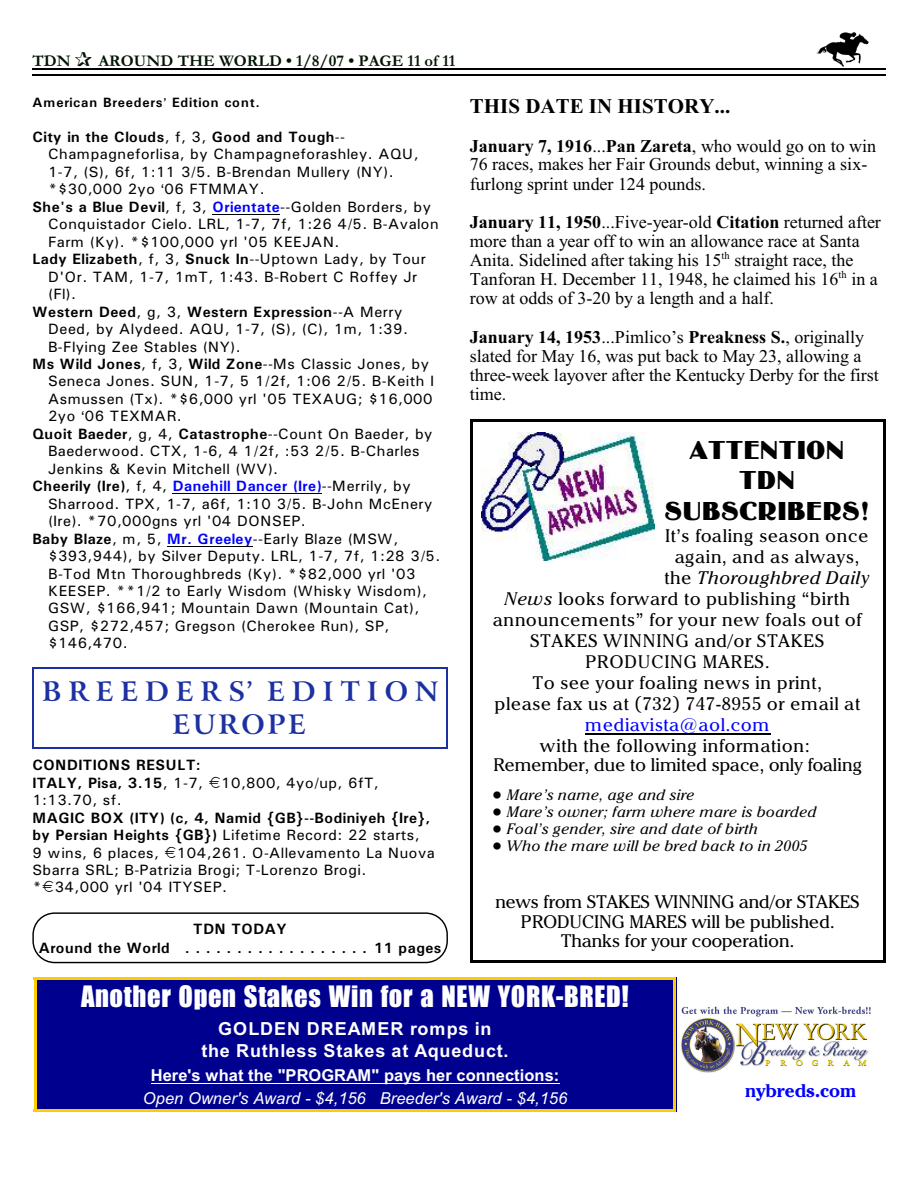
<style>
.page{position:relative;width:918px;height:1188px;background:#fff}
.page>*{position:absolute;margin:0;border:0;box-sizing:border-box;transform-origin:0 0}
.t1{font:30px "Billboard";letter-spacing:.02em;color:#fff}
.t2{font:27px/30.6px "Binner D";letter-spacing:.035em;color:#000;text-align:center}
.t3{font:700 27px/33.3px "Arrus BT";letter-spacing:.25em;color:#1c30a1;text-align:center}
.t4{font:700 21px "Times New Roman";color:#000}
.t5{font:18px/19px "Times New Roman";color:#000}
.t6{font:18px/19.5px "Chelthm ITC Bk BT";color:#000;text-align:center}
.t7{font:18px "Chelthm ITC Bk BT";letter-spacing:.045em;color:#000}
.t8{font:18px "Chelthm ITC Bk BT";letter-spacing:.025em;color:#000}
.t9{font:700 18px/21.8px "Arial";letter-spacing:.045em;color:#fff;text-align:center}
.t10{font:18px "Chelthm ITC Bk BT";letter-spacing:.055em;color:#000}
.t11{font:italic 18px "Chelthm ITC Bk BT";letter-spacing:.045em;color:#000}
.t12{font:18px "Chelthm ITC Bk BT";letter-spacing:.045em;color:#00f}
.t13{font:700 18px "Chelthm ITC Bk BT";letter-spacing:.005em;color:#00f}
.t14{font:italic 16.5px "Arial";letter-spacing:.005em;color:#fff}
.t15{font:700 16.5px "Arial";letter-spacing:.005em;color:#fff}
.t16{font:700 16.5px "Garamond";color:#001400}
.t17{font:15px/17.4px "Univers";letter-spacing:.035em;color:#000}
.t18{font:700 15px/19.2px "Univers";letter-spacing:.035em;color:#000;text-align:center}
.t19{font:italic 15px/17.1px "Chelthm ITC Bk BT";letter-spacing:.035em;color:#000}
.t20{font:700 15px "Univers";letter-spacing:.03em;color:#00f}
.t21{font:700 13.5px "Univers";letter-spacing:.06em;color:#000}
.t22{font:10.5px "Times New Roman";color:#000}
.s1{font-weight:400}
.s2{font-weight:700}
.s3{font-weight:700;color:#00f}
.s4{color:#000}
.s5{font-weight:400;color:#000}
.s6{font-style:normal}
.s7{font-style:italic}
</style>
<div class="page">
<img style="left:817px;top:32px;width:51px;height:34px">
<hr style="left:32px;top:68px;width:853px;height:1px;background:#000">
<hr style="left:32px;top:75px;width:853px;height:1px;background:#000">
<img style="left:676px;top:997px;width:195px;height:81px">
<div style="left:34px;top:978px;width:642px;height:134px;background:#00008f"></div>
<hr style="left:151px;top:1083px;width:408px;height:1px;background:#fff">
<hr style="left:34px;top:978px;width:3px;height:134px;background:#fc0">
<hr style="left:674px;top:978px;width:2px;height:134px;background:#fc0">
<hr style="left:34px;top:978px;width:642px;height:2px;background:#fc0">
<hr style="left:34px;top:1110px;width:642px;height:2px;background:#fc0">
<hr style="left:32px;top:668px;width:2px;height:80px;background:#1c30a1">
<hr style="left:447px;top:668px;width:1px;height:80px;background:#1c30a1">
<hr style="left:32px;top:668px;width:416px;height:1px;background:#1c30a1">
<hr style="left:32px;top:747px;width:416px;height:2px;background:#1c30a1">
<img style="left:482px;top:433px;width:172px;height:127px">
<hr style="left:585px;top:734px;width:185px;height:1px;background:#000">
<hr style="left:470px;top:420px;width:3px;height:543px;background:#000">
<hr style="left:883px;top:420px;width:2px;height:543px;background:#000">
<hr style="left:470px;top:420px;width:415px;height:2px;background:#000">
<hr style="left:470px;top:960px;width:415px;height:3px;background:#000">
<hr style="left:212px;top:214px;width:68px;height:1px;background:#000">
<hr style="left:173px;top:493px;width:149px;height:1px;background:#000">
<hr style="left:167px;top:546px;width:86px;height:1px;background:#000">
<div style="left:32px;top:912px;width:416px;height:51px;border:1px solid #000;border-radius:22px"></div>
<p class="t16" style="left:32px;top:55px;width:40px">TDN</p>
<p class="t16" style="left:98px;top:55px;width:358px">AROUND THE WORLD • 1/8/07 • PAGE 11 of 11</p>
<p class="t21" style="left:32px;top:98px;width:229px">American Breeders Edition cont.</p>
<p class="t18" style="left:32px;top:129px;width:314px">City in the Clouds<span class="s1">, f, 3,</span> Good and Tough<span class="s1">--</span></p>
<p class="t17" style="left:48px;top:147px;width:372px">Champagneforlisa, by Champagneforashley. AQU,</p>
<p class="t17" style="left:48px;top:164px;width:347px">1-7, (S), 6f, 1:11 3/5. B-Brendan Mullery (NY).</p>
<p class="t17" style="left:48px;top:182px;width:218px">*$30,000 2yo 06 FTMMAY.</p>
<p class="t17" style="left:32px;top:199px;width:400px"><span class="s2">She's a Blue Devil</span>, f, 3, <span class="s3">Orientate</span>--Golden Borders, by</p>
<p class="t17" style="left:48px;top:217px;width:392px">Conquistador Cielo. LRL, 1-7, 7f, 1:26 4/5. B-Avalon</p>
<p class="t17" style="left:48px;top:234px;width:293px">Farm (Ky). *$100,000 yrl '05 KEEJAN.</p>
<p class="t17" style="left:32px;top:252px;width:395px"><span class="s2">Lady Elizabeth</span>, f, 3, <span class="s2">Snuck In</span>--Uptown Lady, by Tour</p>
<p class="t17" style="left:48px;top:269px;width:371px">D'Or. TAM, 1-7, 1mT, 1:43. B-Robert C Roffey Jr</p>
<p class="t17" style="left:48px;top:287px;width:30px">(Fl).</p>
<p class="t18" style="left:32px;top:303px;width:372px">Western Deed<span class="s1">, g, 3,</span> Western Expression<span class="s1">--A Merry</span></p>
<p class="t17" style="left:48px;top:322px;width:361px">Deed, by Alydeed. AQU, 1-7, (S), (C), 1m, 1:39.</p>
<p class="t17" style="left:48px;top:339px;width:194px">B-Flying Zee Stables (NY).</p>
<p class="t17" style="left:32px;top:356px;width:398px"><span class="s2">Ms Wild Jones</span>, f, 3, <span class="s2">Wild Zone</span>--Ms Classic Jones, by</p>
<p class="t17" style="left:48px;top:374px;width:388px">Seneca Jones. SUN, 1-7, 5 1/2f, 1:06 2/5. B-Keith I</p>
<p class="t17" style="left:48px;top:391px;width:386px">Asmussen (Tx). *$6,000 yrl '05 TEXAUG; $16,000</p>
<p class="t17" style="left:48px;top:409px;width:135px">2yo 06 TEXMAR.</p>
<p class="t17" style="left:32px;top:426px;width:402px"><span class="s2">Quoit Baeder</span>, g, 4, <span class="s2">Catastrophe</span>--Count On Baeder, by</p>
<p class="t17" style="left:48px;top:444px;width:373px">Baederwood. CTX, 1-6, 4 1/2f, :53 2/5. B-Charles</p>
<p class="t17" style="left:48px;top:461px;width:232px">Jenkins &amp; Kevin Mitchell (WV).</p>
<p class="t20" style="left:32px;top:481px;width:380px"><span class="s4">Cheerily (Ire)</span><span class="s5">, f, 4,</span> Danehill Dancer (Ire)<span class="s5">--Merrily, by</span></p>
<p class="t17" style="left:48px;top:496px;width:386px">Sharrood. TPX, 1-7, a6f, 1:10 3/5. B-John McEnery</p>
<p class="t17" style="left:48px;top:514px;width:259px">(Ire). *70,000gns yrl '04 DONSEP.</p>
<p class="t17" style="left:32px;top:531px;width:368px"><span class="s2">Baby Blaze</span>, m, 5, <span class="s3">Mr. Greeley</span>--Early Blaze (MSW,</p>
<p class="t17" style="left:48px;top:549px;width:394px">$393,944), by Silver Deputy. LRL, 1-7, 7f, 1:28 3/5.</p>
<p class="t17" style="left:48px;top:566px;width:369px">B-Tod Mtn Thoroughbreds (Ky). *$82,000 yrl '03</p>
<p class="t17" style="left:48px;top:583px;width:381px">KEESEP. **1/2 to Early Wisdom (Whisky Wisdom),</p>
<p class="t17" style="left:48px;top:601px;width:373px">GSW, $166,941; Mountain Dawn (Mountain Cat),</p>
<p class="t17" style="left:48px;top:618px;width:343px">GSP, $272,457; Gregson (Cherokee Run), SP,</p>
<p class="t17" style="left:48px;top:636px;width:81px">$146,470.</p>
<h2 class="t3" style="left:42px;top:677px;width:398px">BREEDERS’ EDITION<br>EUROPE</h2>
<p class="t17" style="left:32px;top:758px;width:348px"><span class="s2">CONDITIONS RESULT:<br>ITALY, Pisa, 3.15</span>, 1-7, 10,800, 4yo/up, 6fT,<br>1:13.70, sf.</p>
<p class="t17" style="left:32px;top:810px;width:404px"><span class="s2">MAGIC BOX (ITY) (c, 4, Namid {GB}--Bodiniyeh {Ire}, by Persian Heights {GB})</span> Lifetime Record: 22 starts,<br>9 wins, 6 places, 104,261. O-Allevamento La Nuova Sbarra SRL; B-Patrizia Brogi; T-Lorenzo Brogi.<br>* 34,000 yrl '04 ITYSEP.</p>
<p class="t18" style="left:39px;top:921px;width:404px">TDN TODAY<br>Around the World ..................11 pages</p>
<h3 class="t4" style="left:470px;top:99px;width:262px">THIS DATE IN HISTORY...</h3>
<p class="t5" style="left:470px;top:138px;width:408px"><span class="s2">January 7, 1916</span>...<span class="s2">Pan Zareta</span>, who would go on to win<br>76 races, makes her Fair Grounds debut, winning a six&shy;furlong sprint under 124 pounds.</p>
<p class="t5" style="left:470px;top:214px;width:413px"><span class="s2">January 11, 1950</span>...Five-year-old <span class="s2">Citation</span> returned after more than a year off to win an allowance race at Santa<br>Anita. Sidelined after taking his 15 straight race, the</p>
<p class="t22" style="left:721px;top:252px;width:10px">th</p>
<p class="t5" style="left:470px;top:271px;width:410px">Tanforan H. December 11, 1948, he claimed his 16 in a</p>
<p class="t22" style="left:838px;top:271px;width:10px">th</p>
<p class="t5" style="left:470px;top:281px;width:396px;line-height:38.5px">row at odds of 3-20 by a length and a half.<br><span class="s2">January 14, 1953</span>...Pimlico’s <span class="s2">Preakness S.</span>, originally</p>
<p class="t5" style="left:470px;top:348px;width:410px">slated for May 16, was put back to May 23, allowing a three-week layover after the Kentucky Derby for the first time.</p>
<h2 class="t2" style="left:665px;top:434px;width:206px">ATTENTION<br>TDN<br>SUBSCRIBERS!</h2>
<p class="t7" style="left:665px;top:528px;width:205px">It’s foaling season once</p>
<p class="t8" style="left:675px;top:549px;width:186px">again, and as always,</p>
<p class="t11" style="left:665px;top:570px;width:207px"><span class="s6">the</span> Thoroughbred Daily</p>
<p class="t8" style="left:505px;top:591px;width:347px"><span class="s7">News</span> looks forward to publishing “birth</p>
<p class="t7" style="left:493px;top:612px;width:370px">announcements” for your new foals out of</p>
<p class="t10" style="left:530px;top:633px;width:296px">STAKES WINNING and/or STAKES</p>
<p class="t10" style="left:585px;top:654px;width:186px">PRODUCING MARES.</p>
<p class="t7" style="left:533px;top:675px;width:291px">To see your foaling news in print,</p>
<p class="t7" style="left:495px;top:696px;width:367px">please fax us at (732) 747-8955 or email at</p>
<p class="t12" style="left:585px;top:717px;width:185px">mediavista@aol.com</p>
<p class="t6" style="left:493px;top:737px;width:370px">with the following information:<br>Remember, due to limited space, only foaling</p>
<p class="t19" style="left:507px;top:787px;width:311px">Mare’s name, age and sire<br>Mare’s owner; farm where mare is boarded Foal’s gender, sire and date of birth<br>Who the mare will be bred back to in 2005</p>
<p class="t6" style="left:495px;top:894px;width:366px">news from STAKES WINNING and/or STAKES<br>PRODUCING MARES will be published.<br>Thanks for your cooperation.</p>
<h1 class="t1" style="left:81px;top:981px;width:549px">Another Open Stakes Win for a NEW YORK-BRED!</h1>
<p class="t9" style="left:202px;top:1019px;width:308px">GOLDEN DREAMER romps in<br>the Ruthless Stakes at Aqueduct.</p>
<p class="t15" style="left:151px;top:1069px;width:410px">Here's what the "PROGRAM" pays her connections:</p>
<p class="t14" style="left:143px;top:1092px;width:426px">Open Owner's Award - $4,156 Breeder's Award - $4,156</p>
<p class="t13" style="left:745px;top:1084px;width:112px">nybreds.com</p>
</div>
